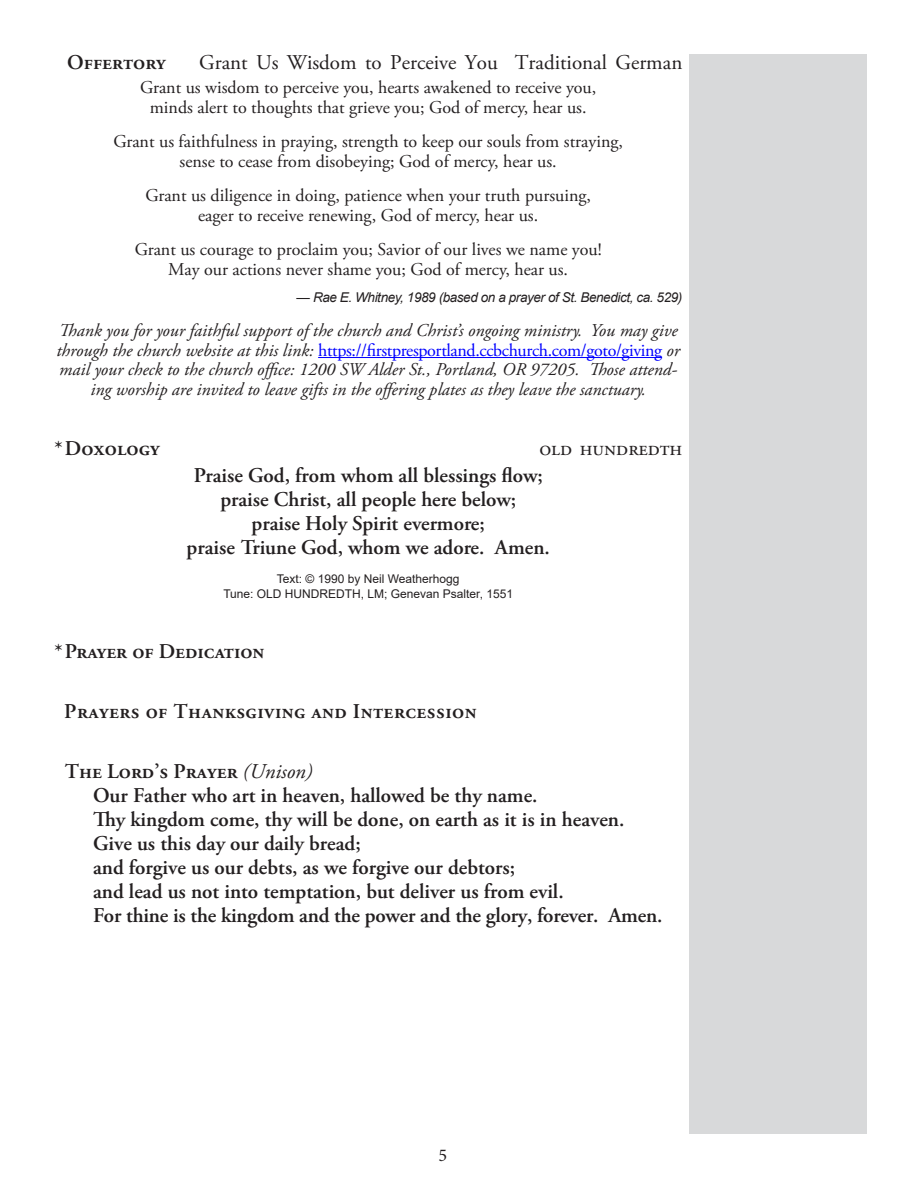
<style>
.page{position:relative;width:918px;height:1188px;background:#fff}
.page>*{position:absolute;margin:0;border:0;box-sizing:border-box;transform-origin:0 0}
.Unison_text{font:600 21px "Adobe Garamond Pro";color:#231f20}
.All_Caps_Head{font:600 21px "Adobe Garamond Pro";color:#231f20}
.All_Caps_Head-2{font:21px "Adobe Garamond Pro";color:#231f20}
.All_Caps_Head-3{font:600 21px "Adobe Garamond Pro";letter-spacing:.02em;color:#231f20}
.musicians{font:21px "Adobe Garamond Pro";color:#231f20}
.musicians-2{font:600 21px "Adobe Garamond Pro";color:#231f20}
.anthem-choir_singing{font:18px "Adobe Garamond Pro";letter-spacing:-.005em;color:#231f20}
.t1{font:italic 18px/19.5px "Adobe Garamond Pro";color:#231f20;text-align:center}
.t2{font:18px "Minion Pro";color:#231f20}
.All_Caps_Head-4{font:italic 13.5px "Arial";letter-spacing:-.03em;color:#231f20}
.tiny_music_credits{font:12px "Arial";color:#231f20}
.s1{font-style:normal;color:#00f}
.s2{font-weight:400;font-style:italic}
</style>
<div class="page">
<div style="left:689px;top:54px;width:177px;height:1080px;background:#d8d9da"></div>
<hr style="left:318px;top:357px;width:344px;height:1px;background:#00f">
<p class="All_Caps_Head" style="left:67px;top:50px;width:100px">Offertory</p>
<p class="All_Caps_Head-2" style="left:199px;top:50px;width:485px">Grant Us Wisdom to Perceive You Traditional German</p>
<p class="anthem-choir_singing" style="left:140px;top:77px;width:458px">Grant us wisdom to perceive you, hearts awakened to receive you,</p>
<p class="anthem-choir_singing" style="left:150px;top:96px;width:438px">minds alert to thoughts that grieve you; God of mercy, hear us.</p>
<p class="anthem-choir_singing" style="left:113px;top:131px;width:511px">Grant us faithfulness in praying, strength to keep our souls from straying,</p>
<p class="anthem-choir_singing" style="left:180px;top:150px;width:379px">sense to cease from disobeying; God of mercy, hear us.</p>
<p class="anthem-choir_singing" style="left:145px;top:185px;width:447px">Grant us diligence in doing, patience when your truth pursuing,</p>
<p class="anthem-choir_singing" style="left:198px;top:204px;width:342px">eager to receive renewing, God of mercy, hear us.</p>
<p class="anthem-choir_singing" style="left:135px;top:239px;width:468px">Grant us courage to proclaim you; Savior of our lives we name you!</p>
<p class="anthem-choir_singing" style="left:168px;top:258px;width:401px">May our actions never shame you; God of mercy, hear us.</p>
<p class="All_Caps_Head-4" style="left:297px;top:288px;width:387px">— Rae E. Whitney, 1989 (based on a prayer of St. Benedict, ca. 529)</p>
<p class="t1" style="left:56px;top:321px;width:625px">Thank you for your faithful support of the church and Christ’s ongoing ministry. You may give through the church website at this link: <span class="s1">https://firstpresportland.ccbchurch.com/goto/giving</span> or mail your check to the church office: 1200 SW Alder St., Portland, OR 97205. Those attend&shy;ing worship are invited to leave gifts in the offering plates as they leave the sanctuary.</p>
<p class="musicians-2" style="left:54px;top:436px;width:107px">*Doxology</p>
<p class="musicians" style="left:539px;top:435px;width:145px">old hundredth</p>
<p class="All_Caps_Head" style="left:194px;top:464px;width:351px">Praise God, from whom all blessings flow;</p>
<p class="All_Caps_Head" style="left:220px;top:488px;width:297px">praise Christ, all people here below;</p>
<p class="All_Caps_Head" style="left:252px;top:512px;width:235px">praise Holy Spirit evermore;</p>
<p class="All_Caps_Head" style="left:187px;top:536px;width:365px">praise Triune God, whom we adore. Amen.</p>
<p class="tiny_music_credits" style="left:277px;top:570px;width:184px">Text: © 1990 by Neil Weatherhogg</p>
<p class="tiny_music_credits" style="left:223px;top:585px;width:291px">Tune: OLD HUNDREDTH, LM; Genevan Psalter, 1551</p>
<p class="All_Caps_Head" style="left:54px;top:639px;width:212px">*Prayer of Dedication</p>
<p class="All_Caps_Head-3" style="left:64px;top:699px;width:414px">Prayers of Thanksgiving and Intercession</p>
<p class="All_Caps_Head" style="left:65px;top:759px;width:249px">The Lord’s Prayer <span class="s2">(Unison)</span></p>
<p class="Unison_text" style="left:93px;top:783px;width:446px">Our Father who art in heaven, hallowed be thy name.</p>
<p class="Unison_text" style="left:93px;top:807px;width:533px">Thy kingdom come, thy will be done, on earth as it is in heaven.</p>
<p class="Unison_text" style="left:93px;top:831px;width:269px">Give us this day our daily bread;</p>
<p class="Unison_text" style="left:93px;top:855px;width:424px">and forgive us our debts, as we forgive our debtors;</p>
<p class="Unison_text" style="left:93px;top:879px;width:472px">and lead us not into temptation, but deliver us from evil.</p>
<p class="Unison_text" style="left:93px;top:903px;width:571px">For thine is the kingdom and the power and the glory, forever. Amen.</p>
<p class="t2" style="left:439px;top:1143px;width:10px">5</p>
</div>
